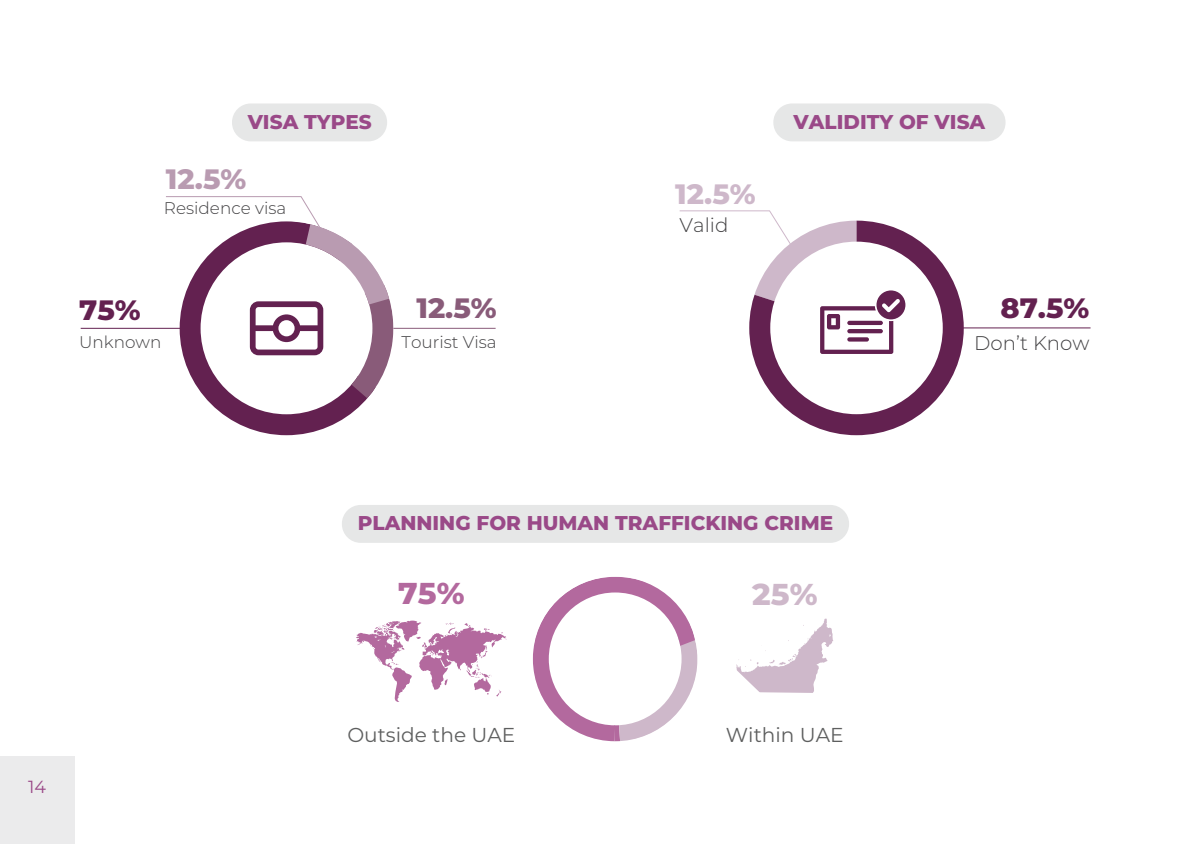
<style>
.page{position:relative;width:1191px;height:844px;background:#fff}
.page>*{position:absolute;margin:0;border:0;box-sizing:border-box;transform-origin:0 0}
.t1{font:800 30.1px "Montserrat";color:#b3699e}
.t2{font:800 30.1px "Montserrat";color:#ceb8ca}
.t3{font:800 28px "Montserrat";color:#632150}
.t4{font:800 28px "Montserrat";color:#895b79}
.t5{font:800 28px "Montserrat";color:#b99bb1}
.t6{font:800 28px "Montserrat";color:#ceb8ca}
.t7{font:20.12px "Montserrat";color:#5e5f5f}
.t8{font:800 19.95px "Montserrat";color:#9a4988}
.t9{font:300 19.78px "Montserrat";color:#424143}
.t10{font:17.5px "Montserrat";color:#9a4988}
.t11{font:300 16.8px "Montserrat";color:#424143}
</style>
<div class="page">
<div style="left:0;top:756px;width:75px;height:87px;background:#ebebec"></div>
<div style="left:232px;top:103px;width:155px;height:38px;background:#e6e7e7;border-radius:19px"></div>
<div style="left:342px;top:505px;width:507px;height:37px;background:#e6e7e7;border-radius:19px"></div>
<div style="left:773px;top:103px;width:232px;height:38px;background:#e6e7e7;border-radius:19px"></div>
<svg style="left:209px;top:402px;width:155px;height:33px;fill:#632150"></svg>
<hr style="left:393px;top:328px;width:102px;height:1px;background:#895b79">
<svg style="left:165px;top:196px;width:228px;height:206px"></svg>
<hr style="left:81px;top:328px;width:100px;height:1px;background:#632150">
<svg style="left:752px;top:232px;width:211px;height:203px"></svg>
<hr style="left:962px;top:327px;width:128px;height:1px;background:#632150">
<svg style="left:679px;top:210px;width:226px;height:144px"></svg>
<svg style="left:736px;top:618px;width:97px;height:74px"></svg>
<svg style="left:356px;top:620px;width:150px;height:82px"></svg>
<svg style="left:533px;top:576px;width:164px;height:165px"></svg>
<p class="t8" style="left:248px;top:107px;width:125px">VISA TYPES</p>
<h2 class="t5" style="left:166px;top:159px;width:82px">12.5%</h2>
<p class="t11" style="left:164px;top:197px;width:124px">Residence visa</p>
<h2 class="t3" style="left:79px;top:289px;width:63px">75%</h2>
<p class="t11" style="left:79px;top:330px;width:84px">Unknown</p>
<h2 class="t4" style="left:416px;top:287px;width:82px">12.5%</h2>
<p class="t11" style="left:401px;top:330px;width:97px">Tourist Visa</p>
<h2 class="t6" style="left:675px;top:173px;width:82px">12.5%</h2>
<p class="t9" style="left:679px;top:211px;width:50px">Valid</p>
<p class="t8" style="left:793px;top:107px;width:193px">VALIDITY OF VISA</p>
<h2 class="t3" style="left:1000px;top:288px;width:90px">87.5%</h2>
<p class="t9" style="left:974px;top:330px;width:117px">Don’t Know</p>
<p class="t10" style="left:28px;top:775px;width:19px">14</p>
<p class="t8" style="left:358px;top:508px;width:477px">PLANNING FOR HUMAN TRAFFICKING CRIME</p>
<h1 class="t1" style="left:398px;top:570px;width:68px">75%</h1>
<p class="t7" style="left:347px;top:720px;width:169px">Outside the UAE</p>
<h1 class="t2" style="left:752px;top:571px;width:67px">25%</h1>
<p class="t7" style="left:726px;top:720px;width:119px">Within UAE</p>
</div>
